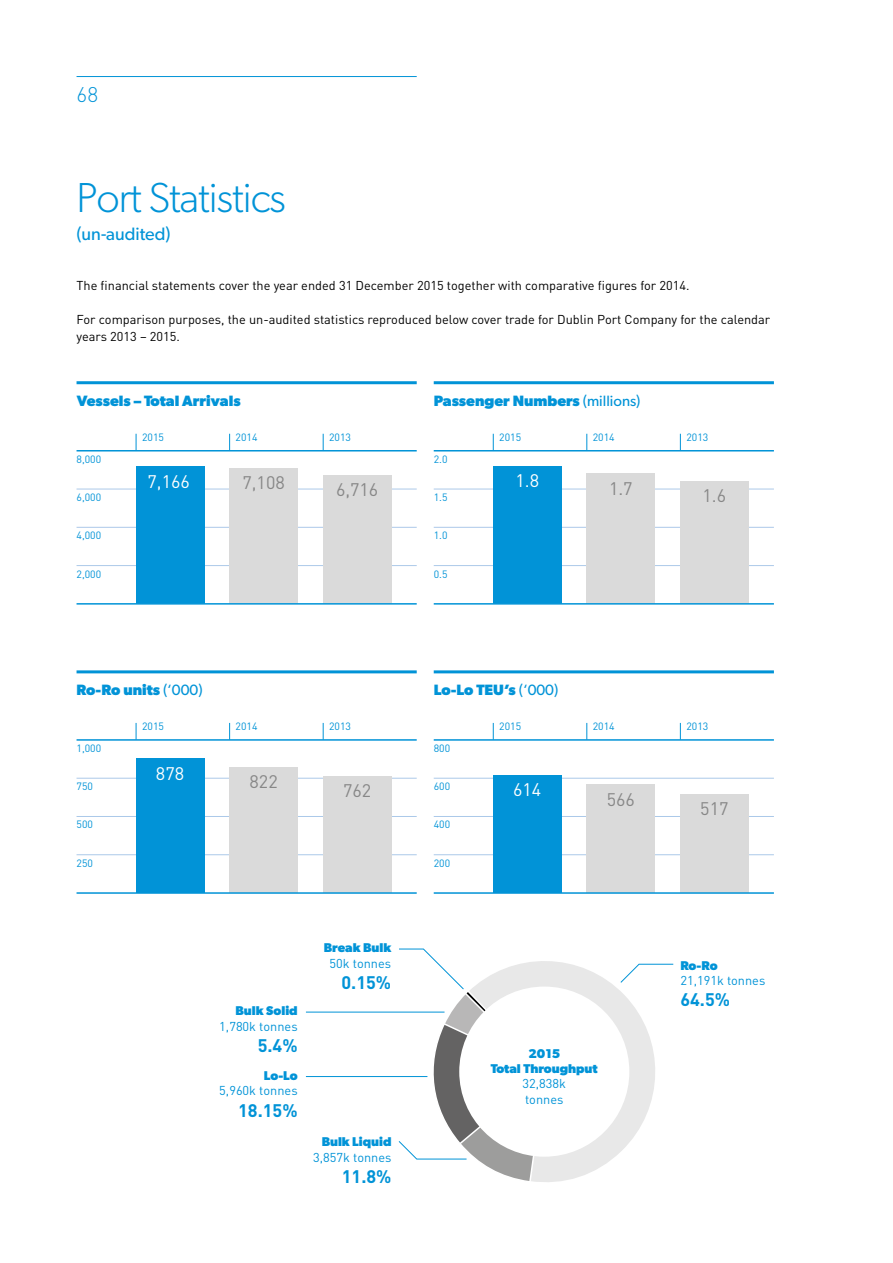
<style>
.page{position:relative;width:893px;height:1263px;background:#fff}
.page>*{position:absolute;margin:0;border:0;box-sizing:border-box;transform-origin:0 0}
.t1{font:300 42px "Gibson";letter-spacing:-.025em;color:#0193d7}
.t2{font:300 21px "DIN Pro";color:#0193d7}
.t3{font:18px "DIN Pro";color:#878787}
.t4{font:700 18px "DIN Pro";color:#0193d7}
.t5{font:18px "DIN Pro";color:#fff}
.t6{font:18px "Gibson";color:#0193d7}
.t7{font:700 15px "Gibson";color:#0193d7}
.t8{font:12.75px/17px "DIN Pro";color:#000}
.t9{font:12.75px/15.3px "DIN Pro";color:#0193d7}
.t10{font:700 12.75px/15.3px "Gibson";color:#0193d7;text-align:center}
.t11{font:10.5px "DIN Pro";color:#0193d7}
.s1{font-weight:400}
</style>
<div class="page">
<svg style="left:547px;top:961px;width:108px;height:221px;fill:#e8e8e8"></svg>
<div style="left:459px;top:986px;width:170px;height:171px;background:#fff;border-radius:50%"></div>
<hr style="left:77px;top:565px;width:340px;height:1px;background:#acc9e9">
<hr style="left:77px;top:527px;width:340px;height:1px;background:#acc9e9">
<hr style="left:77px;top:489px;width:340px;height:1px;background:#acc9e9">
<div style="left:230px;top:468px;width:68px;height:136px;background:#dadada"></div>
<div style="left:323px;top:475px;width:68px;height:129px;background:#dadada"></div>
<div style="left:136px;top:467px;width:68px;height:137px;background:#0193d7"></div>
<svg style="left:136px;top:434px;width:1px;height:16px"></svg>
<svg style="left:229px;top:434px;width:1px;height:16px"></svg>
<svg style="left:323px;top:434px;width:1px;height:16px"></svg>
<hr style="left:77px;top:381px;width:340px;height:3px;background:#0193d7">
<hr style="left:77px;top:603px;width:340px;height:2px;background:#0193d7">
<hr style="left:77px;top:450px;width:340px;height:1px;background:#0193d7">
<hr style="left:434px;top:854px;width:340px;height:1px;background:#acc9e9">
<hr style="left:434px;top:816px;width:340px;height:1px;background:#acc9e9">
<hr style="left:434px;top:778px;width:340px;height:1px;background:#acc9e9">
<div style="left:587px;top:785px;width:68px;height:108px;background:#dadada"></div>
<div style="left:680px;top:794px;width:68px;height:99px;background:#dadada"></div>
<div style="left:493px;top:775px;width:68px;height:118px;background:#0193d7"></div>
<svg style="left:493px;top:723px;width:1px;height:16px"></svg>
<svg style="left:586px;top:723px;width:1px;height:16px"></svg>
<svg style="left:680px;top:723px;width:1px;height:16px"></svg>
<hr style="left:434px;top:670px;width:340px;height:3px;background:#0193d7">
<hr style="left:434px;top:892px;width:340px;height:2px;background:#0193d7">
<hr style="left:434px;top:739px;width:340px;height:2px;background:#0193d7">
<hr style="left:77px;top:816px;width:340px;height:1px;background:#acc9e9">
<hr style="left:77px;top:854px;width:340px;height:1px;background:#acc9e9">
<hr style="left:77px;top:778px;width:340px;height:1px;background:#acc9e9">
<div style="left:230px;top:767px;width:68px;height:126px;background:#dadada"></div>
<div style="left:323px;top:776px;width:68px;height:117px;background:#dadada"></div>
<div style="left:136px;top:759px;width:68px;height:134px;background:#0193d7"></div>
<svg style="left:136px;top:723px;width:1px;height:16px"></svg>
<svg style="left:229px;top:723px;width:1px;height:16px"></svg>
<svg style="left:323px;top:723px;width:1px;height:16px"></svg>
<hr style="left:77px;top:670px;width:340px;height:3px;background:#0193d7">
<hr style="left:77px;top:892px;width:340px;height:2px;background:#0193d7">
<hr style="left:77px;top:739px;width:340px;height:2px;background:#0193d7">
<hr style="left:434px;top:527px;width:340px;height:1px;background:#acc9e9">
<hr style="left:434px;top:565px;width:340px;height:1px;background:#acc9e9">
<hr style="left:434px;top:489px;width:340px;height:1px;background:#acc9e9">
<div style="left:587px;top:474px;width:68px;height:130px;background:#dadada"></div>
<div style="left:680px;top:481px;width:68px;height:123px;background:#dadada"></div>
<div style="left:493px;top:466px;width:68px;height:138px;background:#0193d7"></div>
<svg style="left:493px;top:434px;width:1px;height:16px"></svg>
<svg style="left:586px;top:434px;width:1px;height:16px"></svg>
<svg style="left:680px;top:434px;width:1px;height:16px"></svg>
<hr style="left:434px;top:381px;width:340px;height:3px;background:#0193d7">
<hr style="left:434px;top:603px;width:340px;height:2px;background:#0193d7">
<hr style="left:434px;top:450px;width:340px;height:1px;background:#0193d7">
<svg style="left:620px;top:963px;width:54px;height:20px"></svg>
<hr style="left:306px;top:1076px;width:121px;height:1px;background:#0193d7">
<hr style="left:306px;top:1012px;width:139px;height:1px;background:#0193d7">
<svg style="left:398px;top:948px;width:149px;height:234px"></svg>
<hr style="left:77px;top:76px;width:340px;height:1px;background:#0193d7">
<h2 class="t2" style="left:77px;top:78px;width:23px">68</h2>
<h1 class="t1" style="left:77px;top:172px;width:211px">Port Statistics</h1>
<h3 class="t6" style="left:77px;top:223px;width:96px">(un-audited)</h3>
<p class="t8" style="left:77px;top:276px;width:614px">The financial statements cover the year ended 31 December 2015 together with comparative figures for 2014.</p>
<p class="t8" style="left:77px;top:310px;width:695px">For comparison purposes, the un-audited statistics reproduced below cover trade for Dublin Port Company for the calendar years 2013 – 2015.</p>
<p class="t7" style="left:77px;top:392px;width:165px">Vessels – Total Arrivals</p>
<p class="t11" style="left:77px;top:451px;width:26px">8,000</p>
<p class="t11" style="left:77px;top:489px;width:26px">6,000</p>
<p class="t11" style="left:77px;top:527px;width:26px">4,000</p>
<p class="t11" style="left:77px;top:565px;width:26px">2,000</p>
<p class="t11" style="left:142px;top:429px;width:23px">2015</p>
<p class="t11" style="left:236px;top:429px;width:23px">2014</p>
<p class="t11" style="left:329px;top:429px;width:23px">2013</p>
<h3 class="t5" style="left:148px;top:467px;width:44px">7,166</h3>
<h3 class="t3" style="left:242px;top:468px;width:44px">7,108</h3>
<h3 class="t3" style="left:336px;top:476px;width:44px">6,716</h3>
<p class="t7" style="left:77px;top:681px;width:128px">Ro-Ro units <span class="s1">(‘000)</span></p>
<p class="t11" style="left:77px;top:740px;width:26px">1,000</p>
<p class="t11" style="left:77px;top:778px;width:18px">750</p>
<p class="t11" style="left:77px;top:816px;width:18px">500</p>
<p class="t11" style="left:77px;top:855px;width:18px">250</p>
<p class="t11" style="left:142px;top:718px;width:23px">2015</p>
<p class="t11" style="left:236px;top:718px;width:23px">2014</p>
<p class="t11" style="left:329px;top:718px;width:23px">2013</p>
<h3 class="t5" style="left:156px;top:759px;width:30px">878</h3>
<h3 class="t3" style="left:250px;top:767px;width:30px">822</h3>
<h3 class="t3" style="left:343px;top:777px;width:30px">762</h3>
<p class="t10" style="left:236px;top:1003px;width:64px">Bulk Solid</p>
<p class="t9" style="left:219px;top:1017px;width:80px">1,780k tonnes</p>
<h3 class="t4" style="left:258px;top:1031px;width:41px">5.4%</h3>
<p class="t10" style="left:264px;top:1068px;width:35px">Lo-Lo</p>
<p class="t9" style="left:219px;top:1082px;width:80px">5,960k tonnes</p>
<h3 class="t4" style="left:238px;top:1095px;width:61px">18.15%</h3>
<p class="t10" style="left:324px;top:940px;width:69px">Break Bulk</p>
<p class="t9" style="left:330px;top:954px;width:63px">50k tonnes</p>
<h3 class="t4" style="left:341px;top:968px;width:51px">0.15%</h3>
<p class="t10" style="left:322px;top:1134px;width:71px">Bulk Liquid</p>
<p class="t9" style="left:313px;top:1148px;width:80px">3,857k tonnes</p>
<h3 class="t4" style="left:342px;top:1162px;width:51px">11.8%</h3>
<p class="t7" style="left:434px;top:392px;width:208px">Passenger Numbers <span class="s1">(millions)</span></p>
<p class="t11" style="left:434px;top:451px;width:15px">2.0</p>
<p class="t11" style="left:434px;top:489px;width:15px">1.5</p>
<p class="t11" style="left:434px;top:527px;width:15px">1.0</p>
<p class="t11" style="left:434px;top:565px;width:15px">0.5</p>
<p class="t11" style="left:499px;top:429px;width:23px">2015</p>
<p class="t11" style="left:593px;top:429px;width:23px">2014</p>
<p class="t11" style="left:686px;top:429px;width:23px">2013</p>
<h3 class="t5" style="left:515px;top:466px;width:25px">1.8</h3>
<h3 class="t3" style="left:609px;top:474px;width:25px">1.7</h3>
<h3 class="t3" style="left:703px;top:482px;width:25px">1.6</h3>
<p class="t7" style="left:434px;top:681px;width:126px">Lo-Lo TEU’s <span class="s1">(‘000)</span></p>
<p class="t11" style="left:434px;top:740px;width:18px">800</p>
<p class="t11" style="left:434px;top:778px;width:18px">600</p>
<p class="t11" style="left:434px;top:816px;width:18px">400</p>
<p class="t11" style="left:434px;top:855px;width:18px">200</p>
<p class="t11" style="left:499px;top:718px;width:23px">2015</p>
<p class="t11" style="left:593px;top:718px;width:23px">2014</p>
<p class="t11" style="left:686px;top:718px;width:23px">2013</p>
<h3 class="t5" style="left:513px;top:776px;width:30px">614</h3>
<h3 class="t3" style="left:607px;top:785px;width:30px">566</h3>
<h3 class="t3" style="left:700px;top:794px;width:30px">517</h3>
<p class="t10" style="left:491px;top:1045px;width:108px">2015<br>Total Throughput</p>
<p class="t9" style="left:523px;top:1075px;width:45px">32,838k tonnes</p>
<p class="t10" style="left:680px;top:957px;width:39px">Ro-Ro</p>
<p class="t9" style="left:680px;top:971px;width:86px">21,191k tonnes</p>
<h3 class="t4" style="left:680px;top:985px;width:51px">64.5%</h3>
</div>
